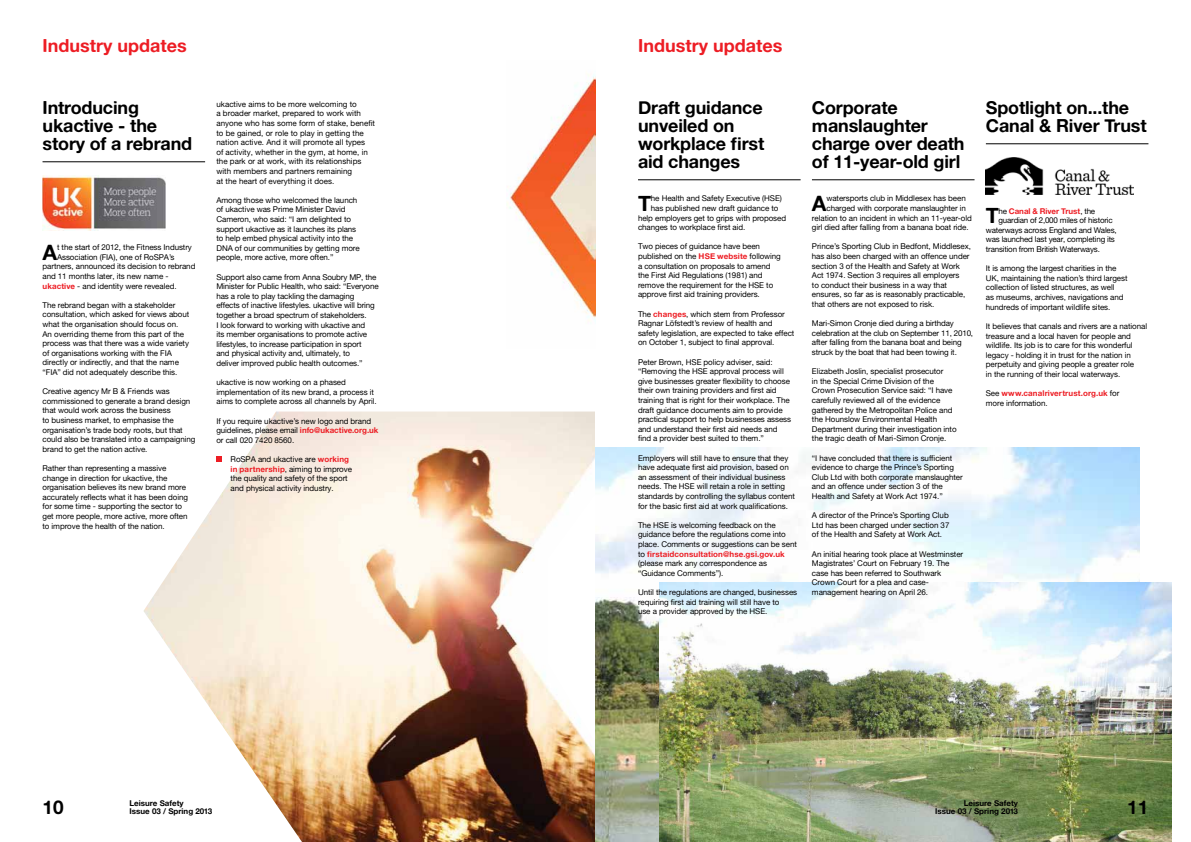
<style>
.page{position:relative;width:1191px;height:842px;background:#fff}
.page>*{position:absolute;margin:0;border:0;box-sizing:border-box;transform-origin:0 0}
.t1{font:21.5px "Alte Haas Grotesk Bold";color:#000}
.t2{font:19px "Alte Haas Grotesk Bold";color:#000}
.t3{font:18px/18px "Alte Haas Grotesk Bold";letter-spacing:-.01em;color:#000}
.t4{font:18px "Alte Haas Grotesk Bold";color:#ed1d24}
.t5{font:8px/9.6px "Alte Haas Grotesk";letter-spacing:-.01em;color:#000}
.t6{font:8px "Alte Haas Grotesk Bold";letter-spacing:.01em;color:#ed1d24}
.t7{font:8px/8px "Alte Haas Grotesk Bold";color:#000;text-align:right}
.s1{font-family:"Alte Haas Grotesk Bold";color:#ed1d24}
.s2{font-family:"Alte Haas Grotesk";color:#000}
</style>
<div class="page">
<img style="left:144px;top:411px;width:511px;height:431px">
<div style="left:595px;top:395px;width:39px;height:63px;background:#fff"></div>
<img style="left:507px;top:74px;width:88px;height:247px">
<img style="left:595px;top:448px;width:545px;height:394px">
<img style="left:660px;top:583px;width:511px;height:259px">
<hr style="left:43px;top:161px;width:162px;height:1px;background:#000">
<img style="left:43px;top:175px;width:122px;height:56px">
<hr style="left:638px;top:179px;width:162px;height:1px;background:#000">
<hr style="left:986px;top:143px;width:162px;height:1px;background:#000">
<img style="left:986px;top:157px;width:147px;height:37px">
<hr style="left:812px;top:179px;width:162px;height:1px;background:#000">
<svg style="left:216px;top:456px;width:6px;height:6px"></svg>
<h3 class="t4" style="left:43px;top:34px;width:146px">Industry updates</h3>
<h3 class="t4" style="left:638px;top:34px;width:146px">Industry updates</h3>
<h3 class="t3" style="left:43px;top:98px;width:151px">Introducing ukactive - the story of a rebrand</h3>
<h1 class="t1" style="left:43px;top:239px;width:16px">A</h1>
<p class="t5" style="left:57px;top:242px;width:136px">t the start of 2012, the Fitness Industry</p>
<p class="t5" style="left:57px;top:252px;width:119px">Association (FIA), one of RoSPA’s</p>
<p class="t5" style="left:43px;top:262px;width:154px">partners, announced its decision to rebrand</p>
<p class="t5" style="left:43px;top:271px;width:127px">and 11 months later, its new name -</p>
<p class="t5" style="left:43px;top:281px;width:135px"><span class="s1">ukactive</span> - and identity were revealed.</p>
<p class="t5" style="left:43px;top:300px;width:148px">The rebrand began with a stakeholder consultation, which asked for views about what the organisation should focus on.<br>An overriding theme from this part of the process was that there was a wide variety of organisations working with the FIA directly or indirectly, and that the name “FIA” did not adequately describe this.</p>
<p class="t5" style="left:43px;top:386px;width:154px">Creative agency Mr B &amp; Friends was commissioned to generate a brand design that would work across the business<br>to business market, to emphasise the organisation’s trade body roots, but that could also be translated into a campaigning brand to get the nation active.</p>
<p class="t5" style="left:43px;top:463px;width:147px">Rather than representing a massive change in direction for ukactive, the organisation believes its new brand more accurately reflects what it has been doing for some time - supporting the sector to get more people, more active, more often to improve the health of the nation.</p>
<p class="t5" style="left:216px;top:99px;width:160px">ukactive aims to be more welcoming to<br>a broader market, prepared to work with anyone who has some form of stake, benefit to be gained, or role to play in getting the nation active. And it will promote all types<br>of activity, whether in the gym, at home, in the park or at work, with its relationships with members and partners remaining<br>at the heart of everything it does.</p>
<p class="t5" style="left:216px;top:195px;width:145px">Among those who welcomed the launch of ukactive was Prime Minister David Cameron, who said: “I am delighted to support ukactive as it launches its plans to help embed physical activity into the DNA of our communities by getting more people, more active, more often.”</p>
<p class="t5" style="left:216px;top:272px;width:164px">Support also came from Anna Soubry MP, the Minister for Public Health, who said: “Everyone has a role to play tackling the damaging effects of inactive lifestyles. ukactive will bring together a broad spectrum of stakeholders.<br>I look forward to working with ukactive and<br>its member organisations to promote active lifestyles, to increase participation in sport<br>and physical activity and, ultimately, to<br>deliver improved public health outcomes.”</p>
<p class="t5" style="left:216px;top:377px;width:162px">ukactive is now working on a phased implementation of its new brand, a process it aims to complete across all channels by April.</p>
<p class="t5" style="left:216px;top:416px;width:164px">If you require ukactive’s new logo and brand guidelines, please email <span class="s1">info@ukactive.org.uk </span>or call 020 7420 8560.</p>
<p class="t5" style="left:231px;top:454px;width:123px">RoSPA and ukactive are <span class="s1">working in partnership</span>, aiming to improve the quality and safety of the sport and physical activity industry.</p>
<h3 class="t3" style="left:638px;top:98px;width:128px">Draft guidance unveiled on workplace first aid changes</h3>
<h1 class="t1" style="left:638px;top:190px;width:15px">T</h1>
<p class="t5" style="left:651px;top:194px;width:132px">he Health and Safety Executive (HSE)</p>
<p class="t5" style="left:651px;top:203px;width:129px">has published new draft guidance to</p>
<p class="t5" style="left:638px;top:213px;width:150px">help employers get to grips with proposed</p>
<p class="t5" style="left:638px;top:222px;width:109px">changes to workplace first aid.</p>
<p class="t5" style="left:638px;top:242px;width:144px">Two pieces of guidance have been published on the <span class="s1">HSE website</span> following a consultation on proposals to amend the First Aid Regulations (1981) and remove the requirement for the HSE to approve first aid training providers.</p>
<p class="t5" style="left:638px;top:309px;width:158px">The <span class="s1">changes</span>, which stem from Professor Ragnar Löfstedt’s review of health and safety legislation, are expected to take effect on October 1, subject to final approval.</p>
<p class="t5" style="left:638px;top:357px;width:155px">Peter Brown, HSE policy adviser, said: “Removing the HSE approval process will give businesses greater flexibility to choose their own training providers and first aid training that is right for their workplace. The draft guidance documents aim to provide practical support to help businesses assess and understand their first aid needs and find a provider best suited to them.”</p>
<p class="t5" style="left:638px;top:453px;width:158px">Employers will still have to ensure that they have adequate first aid provision, based on an assessment of their individual business needs. The HSE will retain a role in setting standards by controlling the syllabus content for the basic first aid at work qualifications.</p>
<p class="t5" style="left:638px;top:520px;width:160px">The HSE is welcoming feedback on the guidance before the regulations come into place. Comments or suggestions can be sent</p>
<p class="t6" style="left:638px;top:549px;width:148px"><span class="s2">to</span> firstaidconsultation@hse.gsi.gov.uk</p>
<p class="t5" style="left:638px;top:558px;width:131px">(please mark any correspondence as “Guidance Comments”).</p>
<p class="t5" style="left:638px;top:587px;width:161px">Until the regulations are changed, businesses requiring first aid training will still have to<br>use a provider approved by the HSE.</p>
<h3 class="t3" style="left:812px;top:98px;width:154px">Corporate manslaughter charge over death of 11-year-old girl</h3>
<h1 class="t1" style="left:812px;top:190px;width:16px">A</h1>
<p class="t5" style="left:826px;top:194px;width:141px">watersports club in Middlesex has been</p>
<p class="t5" style="left:826px;top:203px;width:141px">charged with corporate manslaughter in</p>
<p class="t5" style="left:812px;top:213px;width:161px">relation to an incident in which an 11-year-old</p>
<p class="t5" style="left:812px;top:222px;width:158px">girl died after falling from a banana boat ride.</p>
<p class="t5" style="left:812px;top:242px;width:161px">Prince’s Sporting Club in Bedfont, Middlesex, has also been charged with an offence under section 3 of the Health and Safety at Work Act 1974. Section 3 requires all employers<br>to conduct their business in a way that ensures, so far as is reasonably practicable, that others are not exposed to risk.</p>
<p class="t5" style="left:812px;top:318px;width:163px">Mari-Simon Cronje died during a birthday celebration at the club on September 11, 2010, after falling from the banana boat and being struck by the boat that had been towing it.</p>
<p class="t5" style="left:812px;top:366px;width:146px">Elizabeth Joslin, specialist prosecutor<br>in the Special Crime Division of the Crown Prosecution Service said: “I have carefully reviewed all of the evidence gathered by the Metropolitan Police and the Hounslow Environmental Health Department during their investigation into the tragic death of Mari-Simon Cronje.</p>
<p class="t5" style="left:812px;top:453px;width:152px">“I have concluded that there is sufficient evidence to charge the Prince’s Sporting Club Ltd with both corporate manslaughter and an offence under section 3 of the Health and Safety at Work Act 1974.”</p>
<p class="t5" style="left:812px;top:510px;width:139px;text-align:justify">A director of the Prince’s Sporting Club Ltd has been charged under section 37 of the Health and Safety at Work Act.</p>
<p class="t5" style="left:812px;top:549px;width:153px">An initial hearing took place at Westminster Magistrates’ Court on February 19. The case has been referred to Southwark Crown Court for a plea and case&shy;management hearing on April 26.</p>
<h3 class="t3" style="left:986px;top:98px;width:162px">Spotlight on...the<br>Canal &amp; River Trust</h3>
<h1 class="t1" style="left:986px;top:202px;width:15px">T</h1>
<p class="t6" style="left:998px;top:206px;width:98px"><span class="s2">he</span> Canal &amp; River Trust<span class="s2">, the</span></p>
<p class="t5" style="left:986px;top:216px;width:132px;text-indent:13px">guardian of 2,000 miles of historic waterways across England and Wales, was launched last year, completing its transition from British Waterways.</p>
<p class="t5" style="left:986px;top:264px;width:143px">It is among the largest charities in the UK, maintaining the nation’s third largest collection of listed structures, as well<br>as museums, archives, navigations and hundreds of important wildlife sites.</p>
<p class="t5" style="left:986px;top:321px;width:163px">It believes that canals and rivers are a national treasure and a local haven for people and wildlife. Its job is to care for this wonderful legacy - holding it in trust for the nation in perpetuity and giving people a greater role<br>in the running of their local waterways.</p>
<p class="t6" style="left:986px;top:388px;width:135px"><span class="s2">See</span> www.canalrivertrust.org.uk <span class="s2">for</span></p>
<p class="t5" style="left:986px;top:398px;width:63px">more information.</p>
<p class="t7" style="left:129px;top:799px;width:56px">Leisure Safety</p>
<h2 class="t2" style="left:43px;top:795px;width:23px">10</h2>
<p class="t7" style="left:129px;top:807px;width:84px">Issue 03 / Spring 2013</p>
<p class="t7" style="left:935px;top:799px;width:84px">Leisure Safety<br>Issue 03 / Spring 2013</p>
<h2 class="t2" style="left:1127px;top:795px;width:23px">11</h2>
</div>
